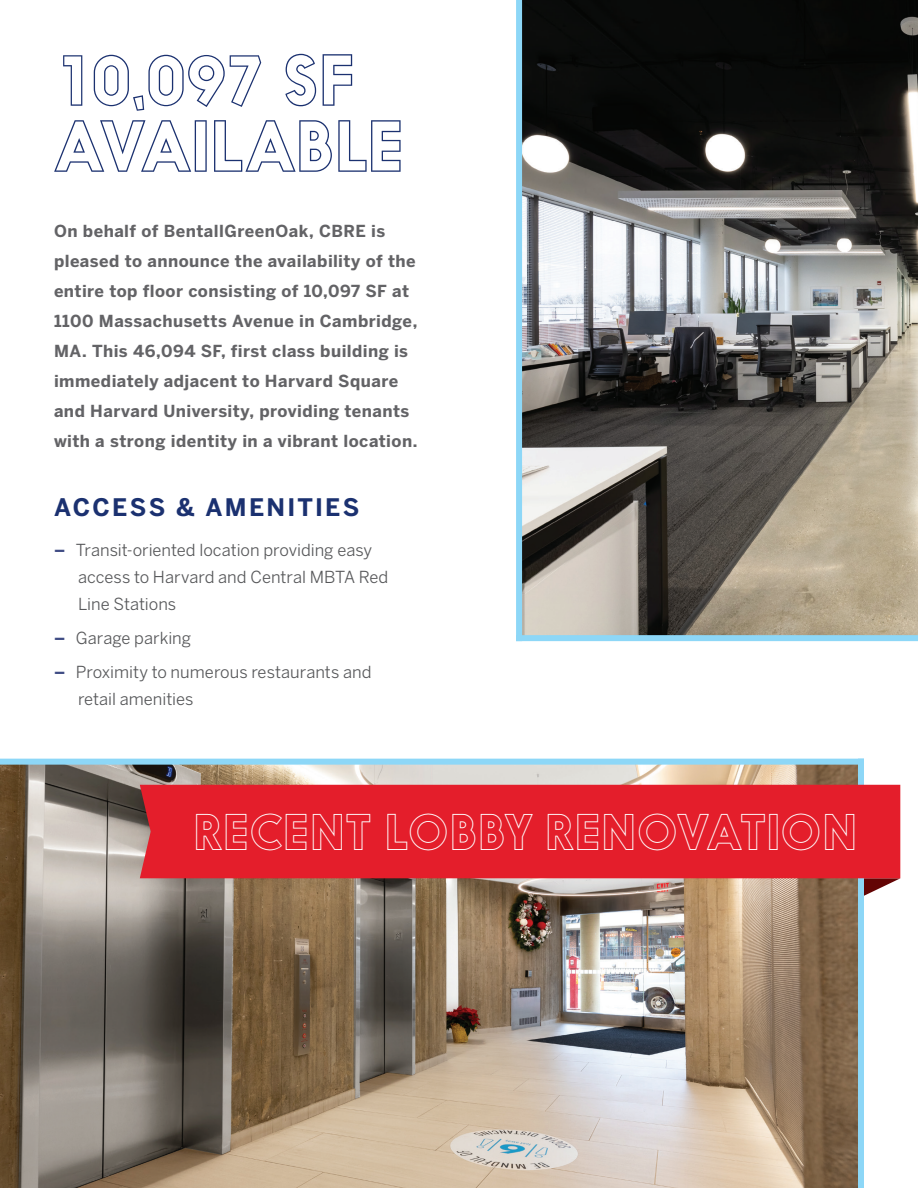
<style>
.page{position:relative;width:918px;height:1188px;background:#fff}
.page>*{position:absolute;margin:0;border:0;box-sizing:border-box;transform-origin:0 0}
.t1{font:69px/66px "Nanami Outline";letter-spacing:-.015em;color:#1b3170}
.t2{font:48.3px "Nanami Outline";letter-spacing:.005em;color:#fff}
.t3{font:700 24px "Benton Sans";letter-spacing:.095em;color:#1b3170}
.t4{font:700 16.5px/30px "Benton Sans";letter-spacing:.025em;color:#636366}
.t5{font:16.5px/27px "Benton Sans";color:#57585a}
.s1{font-weight:700;color:#3f4c84}
</style>
<div class="page">
<svg style="left:864px;top:878px;width:36px;height:18px"></svg>
<img style="left:0;top:765px;width:858px;height:423px">
<img style="left:522px;top:0;width:396px;height:635px">
<div style="left:516px;top:635px;width:402px;height:6px;background:#8dd7f7"></div>
<div style="left:516px;top:0;width:6px;height:641px;background:#8dd7f7"></div>
<div style="left:0;top:759px;width:864px;height:6px;background:#8dd7f7"></div>
<div style="left:858px;top:759px;width:6px;height:429px;background:#8dd7f7"></div>
<div style="left:140px;top:785px;width:760px;height:93px;background:#e41e2b"></div>
<h1 class="t1" style="left:54px;top:47px;width:352px">10,097 SF<br>AVAILABLE</h1>
<p class="t4" style="left:54px;top:216px;width:365px">On behalf of BentallGreenOak, CBRE is pleased to announce the availability of the entire top floor consisting of 10,097 SF at 1100 Massachusetts Avenue in Cambridge, MA. This 46,094 SF, first class building is immediately adjacent to Harvard Square and Harvard University, providing tenants with a strong identity in a vibrant location.</p>
<h3 class="t3" style="left:54px;top:493px;width:307px">ACCESS &amp; AMENITIES</h3>
<p class="t5" style="left:78px;top:537px;width:312px;text-indent:-24px"><span class="s1">–</span> Transit-oriented location providing easy access to Harvard and Central MBTA Red<br>Line Stations</p>
<p class="t5" style="left:54px;top:624px;width:139px"><span class="s1">–</span> Garage parking</p>
<p class="t5" style="left:78px;top:658px;width:295px;text-indent:-24px"><span class="s1">–</span> Proximity to numerous restaurants and retail amenities</p>
<h2 class="t2" style="left:194px;top:803px;width:665px">RECENT LOBBY RENOVATION</h2>
</div>
